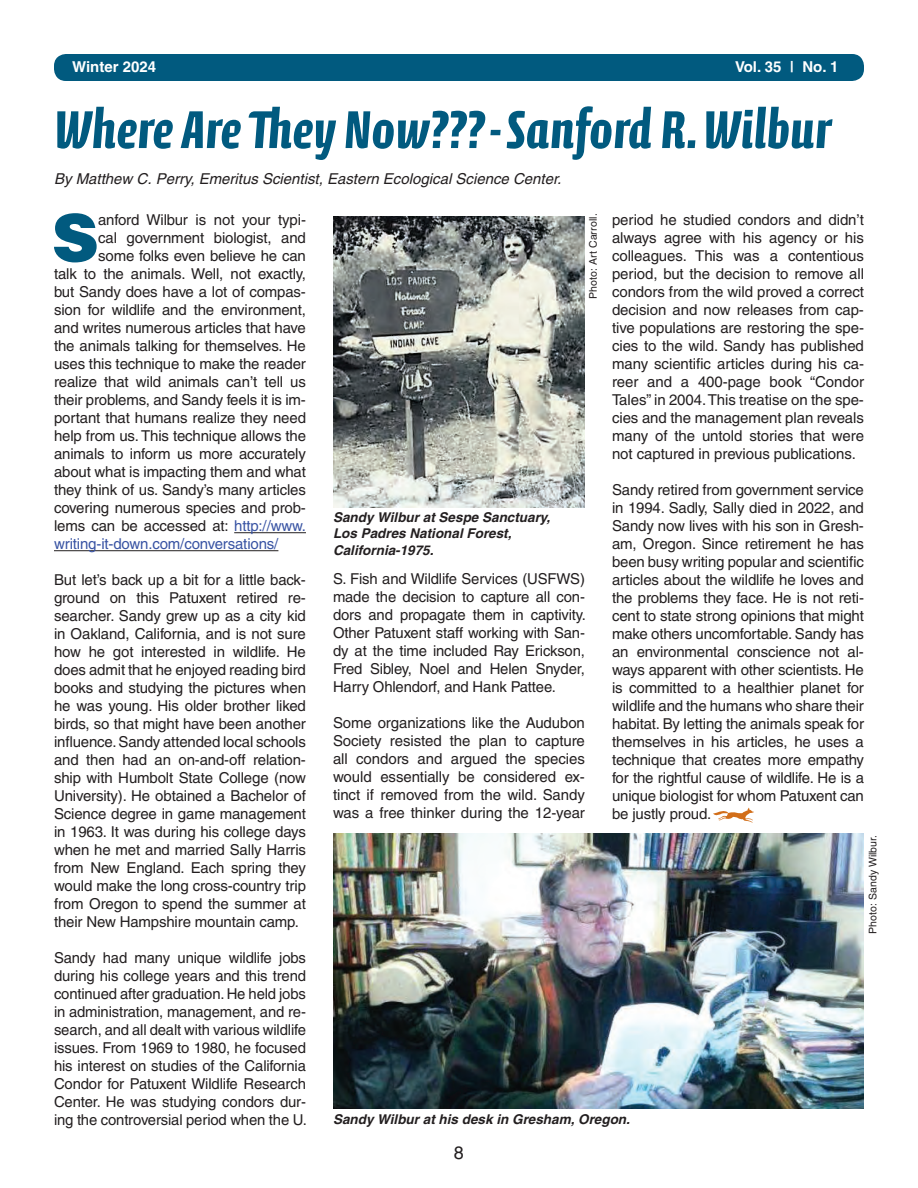
<style>
.page{position:relative;width:918px;height:1188px;background:#fff}
.page>*{position:absolute;margin:0;border:0;box-sizing:border-box;transform-origin:0 0}
.t1{font:900 64.95px "Helvetica";color:#015a7f}
.t2{font:700 54px "Calcite Pro";color:#015a7f}
.t3{font:18px "Helvetica";color:#231f20}
.t4{font:15px/18px "Helvetica";letter-spacing:-.01em;color:#231f20;text-align:justify}
.t5{font:italic 15px "Helvetica";color:#231f20}
.t6{font:15px "Helvetica";letter-spacing:-.01em;color:#3853a3}
.t7{font:700 15px "Helvetica";color:#fff}
.t8{font:italic 700 13.5px/16.2px "Helvetica";color:#231f20}
.t9{font:10.5px "Helvetica";letter-spacing:.01em;color:#231f20}
.s1{color:#3853a3}
</style>
<div class="page">
<div style="left:54px;top:54px;width:810px;height:27px;background:#015a7f;border-radius:12px"></div>
<hr style="left:234px;top:532px;width:72px;height:1px;background:#231f20">
<hr style="left:54px;top:550px;width:224px;height:1px;background:#231f20">
<img style="left:333px;top:216px;width:252px;height:292px">
<img style="left:333px;top:833px;width:531px;height:276px">
<svg style="left:713px;top:808px;width:41px;height:15px"></svg>
<p class="t7" style="left:72px;top:58px;width:86px">Winter 2024</p>
<p class="t7" style="left:735px;top:58px;width:105px">Vol. 35 | No. 1</p>
<h2 class="t2" style="left:54px;top:98px;width:778px">Where Are They Now??? - Sanford R. Wilbur</h2>
<p class="t5" style="left:54px;top:170px;width:509px">By Matthew C. Perry, Emeritus Scientist, Eastern Ecological Science Center.</p>
<h1 class="t1" style="left:52px;top:195px;width:48px">S</h1>
<p class="t4" style="left:98px;top:211px;width:209px">anford Wilbur is not your typi-</p>
<p class="t4" style="left:612px;top:211px;width:254px">period he studied condors and didn’t always agree with his agency or his colleagues. This was a contentious period, but the decision to remove all condors from the wild proved a correct decision and now releases from cap&shy;tive populations are restoring the spe&shy;cies to the wild. Sandy has published many scientific articles during his ca&shy;reer and a 400-page book “Condor Tales” in 2004. This treatise on the spe&shy;cies and the management plan reveals many of the untold stories that were not captured in previous publications.</p>
<p class="t4" style="left:612px;top:481px;width:254px">Sandy retired from government service in 1994. Sadly, Sally died in 2022, and Sandy now lives with his son in Gresh&shy;am, Oregon. Since retirement he has been busy writing popular and scientific articles about the wildlife he loves and the problems they face. He is not reti&shy;cent to state strong opinions that might make others uncomfortable. Sandy has an environmental conscience not al&shy;ways apparent with other scientists. He is committed to a healthier planet for wildlife and the humans who share their habitat. By letting the animals speak for themselves in his articles, he uses a technique that creates more empathy for the rightful cause of wildlife. He is a unique biologist for whom Patuxent can be justly proud.</p>
<p class="t9" style="left:587px;top:299px;width:87px;rotate:-90deg">Photo: Art Carroll.</p>
<p class="t4" style="left:98px;top:229px;width:209px">cal government biologist, and</p>
<p class="t4" style="left:98px;top:247px;width:209px">some folks even believe he can</p>
<p class="t4" style="left:54px;top:265px;width:253px">talk to the animals. Well, not exactly,</p>
<p class="t4" style="left:54px;top:283px;width:253px">but Sandy does have a lot of compas-</p>
<p class="t4" style="left:54px;top:301px;width:253px">sion for wildlife and the environment,</p>
<p class="t4" style="left:54px;top:319px;width:253px">and writes numerous articles that have</p>
<p class="t4" style="left:54px;top:337px;width:253px">the animals talking for themselves. He</p>
<p class="t4" style="left:54px;top:355px;width:253px">uses this technique to make the reader</p>
<p class="t4" style="left:54px;top:373px;width:254px">realize that wild animals can’t tell us</p>
<p class="t4" style="left:54px;top:391px;width:253px">their problems, and Sandy feels it is im-</p>
<p class="t4" style="left:54px;top:409px;width:254px">portant that humans realize they need</p>
<p class="t4" style="left:54px;top:427px;width:254px">help from us. This technique allows the</p>
<p class="t4" style="left:54px;top:445px;width:253px">animals to inform us more accurately</p>
<p class="t4" style="left:54px;top:463px;width:253px">about what is impacting them and what</p>
<p class="t4" style="left:54px;top:481px;width:254px">they think of us. Sandy’s many articles</p>
<p class="t4" style="left:54px;top:499px;width:253px">covering numerous species and prob-</p>
<p class="t4" style="left:54px;top:517px;width:253px">lems can be accessed at: <span class="s1">http://www.</span></p>
<p class="t6" style="left:54px;top:535px;width:226px">writing-it-down.com/conversations/</p>
<p class="t4" style="left:54px;top:571px;width:254px">But let’s back up a bit for a little back&shy;ground on this Patuxent retired re&shy;searcher. Sandy grew up as a city kid in Oakland, California, and is not sure how he got interested in wildlife. He does admit that he enjoyed reading bird books and studying the pictures when he was young. His older brother liked birds, so that might have been another influence. Sandy attended local schools and then had an on-and-off relation&shy;ship with Humbolt State College (now University). He obtained a Bachelor of Science degree in game management in 1963. It was during his college days when he met and married Sally Harris from New England. Each spring they would make the long cross-country trip from Oregon to spend the summer at their New Hampshire mountain camp.</p>
<p class="t4" style="left:54px;top:949px;width:254px">Sandy had many unique wildlife jobs during his college years and this trend continued after graduation. He held jobs in administration, management, and re&shy;search, and all dealt with various wildlife issues. From 1969 to 1980, he focused his interest on studies of the California Condor for Patuxent Wildlife Research Center. He was studying condors dur&shy;ing the controversial period when the U.</p>
<p class="t8" style="left:333px;top:509px;width:219px">Sandy Wilbur at Sespe Sanctuary,<br>Los Padres National Forest,<br>California-1975.</p>
<p class="t4" style="left:333px;top:570px;width:254px">S. Fish and Wildlife Services (USFWS) made the decision to capture all con&shy;dors and propagate them in captivity.<br>Other Patuxent staff working with San&shy;dy at the time included Ray Erickson, Fred Sibley, Noel and Helen Snyder, Harry Ohlendorf, and Hank Pattee.</p>
<p class="t4" style="left:333px;top:714px;width:253px">Some organizations like the Audubon Society resisted the plan to capture all condors and argued the species would essentially be considered ex&shy;tinct if removed from the wild. Sandy was a free thinker during the 12-year</p>
<p class="t9" style="left:867px;top:934px;width:100px;rotate:-90deg">Photo: Sandy Wilbur.</p>
<p class="t8" style="left:333px;top:1111px;width:298px">Sandy Wilbur at his desk in Gresham, Oregon.</p>
<p class="t3" style="left:454px;top:1142px;width:12px">8</p>
</div>
